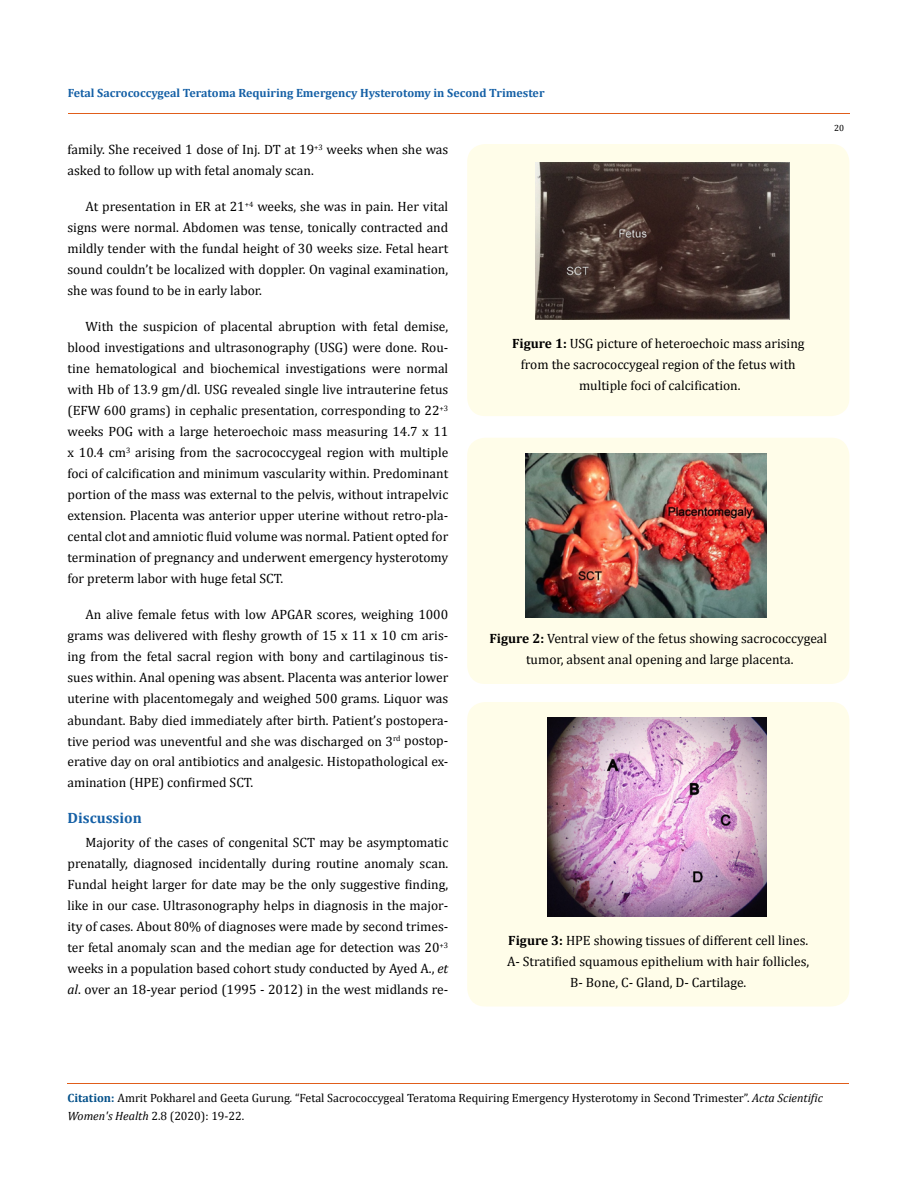
<style>
.page{position:relative;width:917px;height:1188px;background:#fff}
.page>*{position:absolute;margin:0;border:0;box-sizing:border-box;transform-origin:0 0}
.t1{font:700 15px "Cambria";color:#1560a6}
.t2{font:13.5px/21px "Cambria";color:#000;text-align:justify}
.t3{font:12px/18px "Cambria";color:#000}
.t4{font:700 12px "Cambria";color:#1560a6}
.t5{font:9px "Cambria";color:#000}
.s1{font-style:italic}
.s2{font-weight:700}
.s3{font-weight:700;color:#035089}
</style>
<div class="page">
<hr style="left:68px;top:113px;width:782px;height:1px;background:#e05d1a">
<div style="left:467px;top:144px;width:382px;height:272px;background:#fffde9;border-radius:18px"></div>
<img style="left:535px;top:162px;width:254px;height:157px">
<div style="left:467px;top:438px;width:382px;height:246px;background:#fffde9;border-radius:18px"></div>
<img style="left:525px;top:453px;width:242px;height:164px">
<div style="left:467px;top:702px;width:382px;height:304px;background:#fffde9;border-radius:18px"></div>
<img style="left:547px;top:718px;width:219px;height:198px">
<p class="t4" style="left:68px;top:84px;width:478px">Fetal Sacrococcygeal Teratoma Requiring Emergency Hysterotomy in Second Trimester</p>
<p class="t2" style="left:67px;top:139px;width:382px">family. She received 1 dose of Inj. DT at 19<sup>+3</sup> weeks when she was asked to follow up with fetal anomaly scan.</p>
<p class="t2" style="left:67px;top:196px;width:382px;text-indent:18px">At presentation in ER at 21<sup>+4</sup> weeks, she was in pain. Her vital signs were normal. Abdomen was tense, tonically contracted and mildly tender with the fundal height of 30 weeks size. Fetal heart sound couldn’t be localized with doppler. On vaginal examination, she was found to be in early labor.</p>
<p class="t2" style="left:67px;top:316px;width:382px;text-indent:18px">With the suspicion of placental abruption with fetal demise, blood investigations and ultrasonography (USG) were done. Rou&shy;tine hematological and biochemical investigations were normal with Hb of 13.9 gm/dl. USG revealed single live intrauterine fetus (EFW 600 grams) in cephalic presentation, corresponding to 22<sup>+3 </sup>weeks POG with a large heteroechoic mass measuring 14.7 x 11 x 10.4 cm<sup>3</sup> arising from the sacrococcygeal region with multiple foci of calcification and minimum vascularity within. Predominant portion of the mass was external to the pelvis, without intrapelvic extension. Placenta was anterior upper uterine without retro-pla&shy;cental clot and amniotic fluid volume was normal. Patient opted for termination of pregnancy and underwent emergency hysterotomy for preterm labor with huge fetal SCT.</p>
<p class="t2" style="left:67px;top:604px;width:382px;text-indent:18px">An alive female fetus with low APGAR scores, weighing 1000 grams was delivered with fleshy growth of 15 x 11 x 10 cm aris&shy;ing from the fetal sacral region with bony and cartilaginous tis&shy;sues within. Anal opening was absent. Placenta was anterior lower uterine with placentomegaly and weighed 500 grams. Liquor was abundant. Baby died immediately after birth. Patient’s postopera&shy;tive period was uneventful and she was discharged on 3<sup>rd</sup> postop&shy;erative day on oral antibiotics and analgesic. Histopathological ex&shy;amination (HPE) confirmed SCT.</p>
<p class="t1" style="left:67px;top:808px;width:76px">Discussion</p>
<p class="t2" style="left:67px;top:832px;width:382px;text-indent:18px">Majority of the cases of congenital SCT may be asymptomatic prenatally, diagnosed incidentally during routine anomaly scan.<br>Fundal height larger for date may be the only suggestive finding, like in our case. Ultrasonography helps in diagnosis in the major&shy;ity of cases. About 80% of diagnoses were made by second trimes&shy;ter fetal anomaly scan and the median age for detection was 20<sup>+3 </sup>weeks in a population based cohort study conducted by Ayed A., <span class="s1">et al</span>. over an 18-year period (1995 - 2012) in the west midlands re-</p>
<p class="t5" style="left:834px;top:123px;width:11px">20</p>
<p class="t2" style="left:512px;top:333px;width:294px;text-align:center"><span class="s2">Figure 1:</span> USG picture of heteroechoic mass arising from the sacrococcygeal region of the fetus with multiple foci of calcification.</p>
<p class="t2" style="left:489px;top:628px;width:339px;text-align:center"><span class="s2">Figure 2:</span> Ventral view of the fetus showing sacrococcygeal tumor, absent anal opening and large placenta.</p>
<p class="t2" style="left:507px;top:930px;width:303px;text-align:center"><span class="s2">Figure 3:</span> HPE showing tissues of different cell lines.<br>A- Stratified squamous epithelium with hair follicles,<br>B- Bone, C- Gland, D- Cartilage.</p>
<p class="t3" style="left:67px;top:1088px;width:756px"><span class="s3">Citation:</span> Amrit Pokharel and Geeta Gurung<span class="s1">.</span> “Fetal Sacrococcygeal Teratoma Requiring Emergency Hysterotomy in Second Trimester”. <span class="s1">Acta Scientific<br>Women's Health</span> 2.8 (2020): 19-22.</p>
</div>
